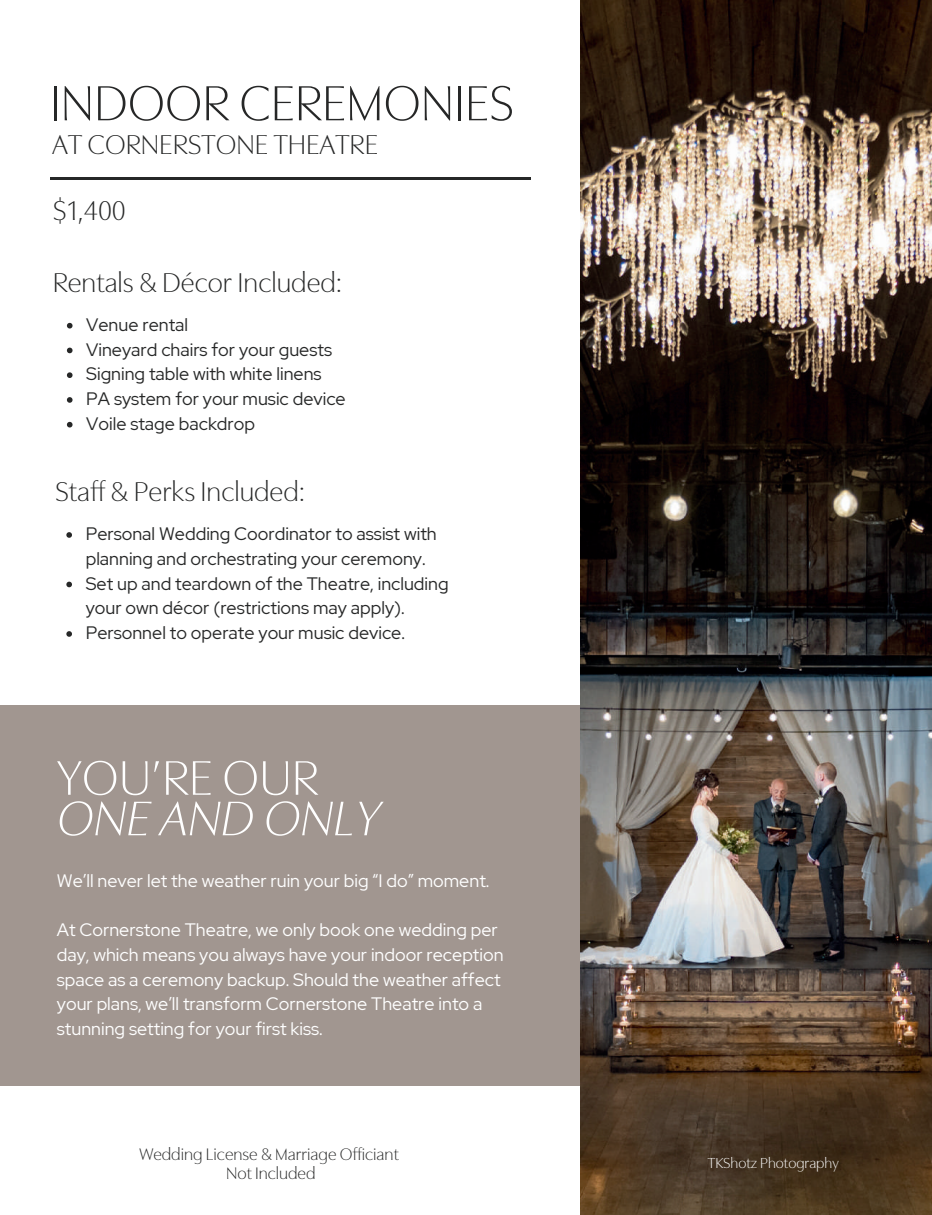
<style>
.page{position:relative;width:932px;height:1215px;background:#fff}
.page>*{position:absolute;margin:0;border:0;box-sizing:border-box;transform-origin:0 0}
.t1{font:300 51.6px "Utile Display";color:#262727}
.t2{font:italic 300 50.85px "Utile Display";color:#fff}
.t3{font:300 50.85px "Utile Display";color:#fff}
.t4{font:300 28.65px "Utile Display";color:#262727}
.t5{font:18px/24.8px "Red Hat Display";color:#262727}
.t6{font:18px/24.8px "Red Hat Display";color:#fff}
.t7{font:300 17.55px/19.2px "Utile Display";color:#262727;text-align:center}
.t8{font:300 15.15px "Utile Display";color:#fff}
</style>
<div class="page">
<div style="left:0;top:705px;width:739px;height:381px;background:#a19690"></div>
<img style="left:580px;top:0;width:352px;height:1215px">
<hr style="left:50px;top:177px;width:480px;height:2px;background:#262727">
<svg style="left:67px;top:323px;width:6px;height:6px"></svg>
<svg style="left:67px;top:348px;width:6px;height:5px"></svg>
<svg style="left:67px;top:372px;width:6px;height:6px"></svg>
<svg style="left:67px;top:397px;width:6px;height:6px"></svg>
<svg style="left:67px;top:422px;width:6px;height:6px"></svg>
<svg style="left:66px;top:532px;width:6px;height:6px"></svg>
<svg style="left:66px;top:582px;width:6px;height:5px"></svg>
<svg style="left:66px;top:631px;width:6px;height:6px"></svg>
<h1 class="t1" style="left:50px;top:63px;width:465px">INDOOR CEREMONIES</h1>
<h3 class="t4" style="left:52px;top:122px;width:327px">AT CORNERSTONE THEATRE</h3>
<h3 class="t4" style="left:53px;top:188px;width:75px">$1,400</h3>
<h3 class="t4" style="left:53px;top:260px;width:291px">Rentals &amp; Décor Included:</h3>
<p class="t5" style="left:86px;top:312px;width:261px">Venue rental<br>Vineyard chairs for your guests<br>Signing table with white linens<br>PA system for your music device<br>Voile stage backdrop</p>
<h3 class="t4" style="left:55px;top:469px;width:251px">Staff &amp; Perks Included:</h3>
<p class="t5" style="left:86px;top:521px;width:364px">Personal Wedding Coordinator to assist with planning and orchestrating your ceremony.<br>Set up and teardown of the Theatre, including your own décor (restrictions may apply).<br>Personnel to operate your music device.</p>
<h2 class="t3" style="left:57px;top:738px;width:263px">YOU’RE OUR</h2>
<h2 class="t2" style="left:57px;top:780px;width:325px">ONE AND ONLY</h2>
<p class="t6" style="left:57px;top:868px;width:434px">We’ll never let the weather ruin your big “I do” moment.</p>
<p class="t6" style="left:57px;top:917px;width:448px">At Cornerstone Theatre, we only book one wedding per day, which means you always have your indoor reception space as a ceremony backup. Should the weather affect your plans, we’ll transform Cornerstone Theatre into a stunning setting for your first kiss.</p>
<p class="t7" style="left:139px;top:1143px;width:261px">Wedding License &amp; Marriage Officiant<br>Not Included</p>
<p class="t8" style="left:708px;top:1151px;width:132px">TKShotz Photography</p>
</div>
